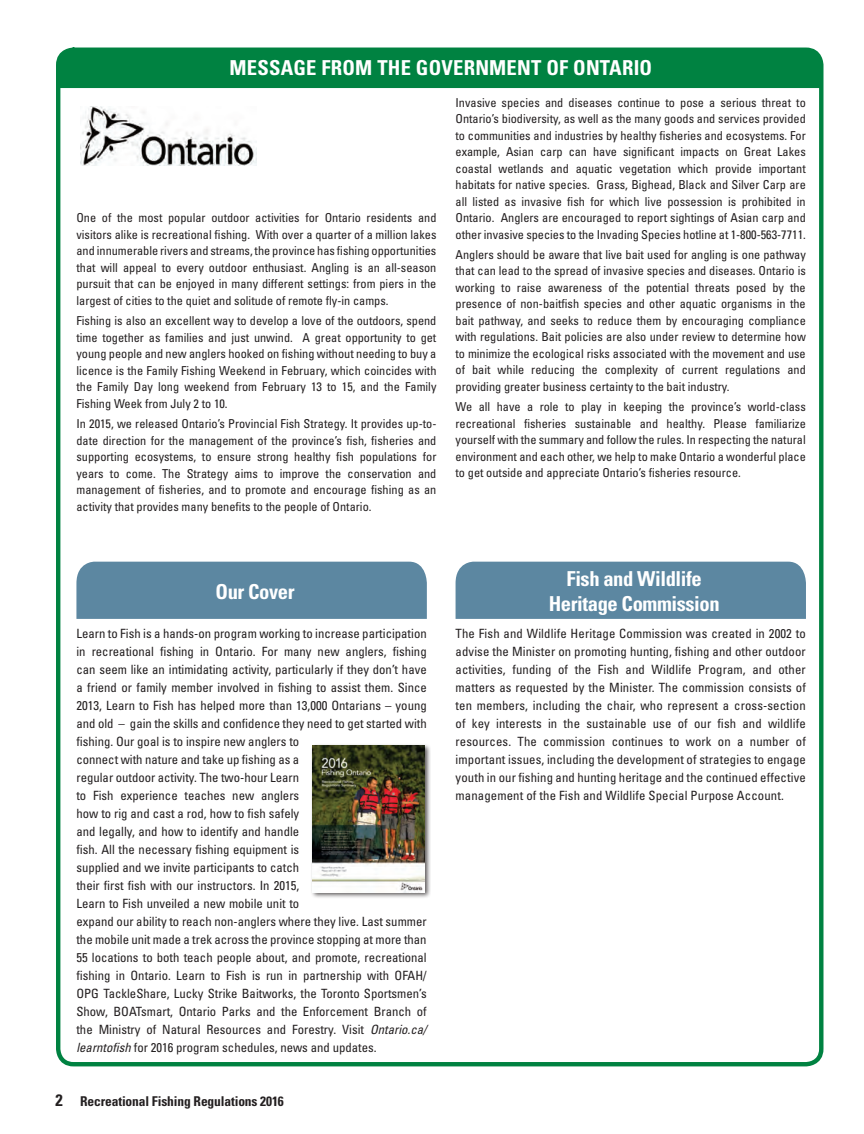
<style>
.page{position:relative;width:864px;height:1134px;background:#fff}
.page>*{position:absolute;margin:0;border:0;box-sizing:border-box;transform-origin:0 0}
.t1{font:700 condensed 20.55px/24.8px "Univers LT Std";letter-spacing:-.02em;color:#fff;text-align:center}
.t2{font:700 condensed 20.55px "Univers LT Std";letter-spacing:.01em;color:#fff}
.t3{font:700 condensed 13.5px "Univers LT Std";letter-spacing:-.01em;color:#231f20}
.t4{font:condensed 12.75px/18px "Univers LT Std";color:#231f20;text-align:justify}
.t5{font:condensed 12.3px/16.5px "Univers LT Std";color:#231f20;text-align:justify}
.s1{font-style:italic}
.s2{font-size:16.5px}
</style>
<div class="page">
<div style="left:59px;top:47px;width:760px;height:41px;background:#008241"></div>
<div style="left:456px;top:562px;width:350px;height:57px;background:#5c87a1"></div>
<div style="left:76px;top:562px;width:351px;height:57px;background:#5c87a1"></div>
<div style="left:56px;top:48px;width:768px;height:1018px;border:4px solid #008241;border-radius:15px"></div>
<div style="left:311px;top:743px;width:120px;height:156px;background:#231f20;opacity:.75"></div>
<img style="left:313px;top:746px;width:112px;height:146px">
<img style="left:80px;top:107px;width:177px;height:58px">
<p class="t2" style="left:230px;top:55px;width:424px">MESSAGE FROM THE GOVERNMENT OF ONTARIO</p>
<p class="t5" style="left:76px;top:210px;width:362px">One of the most popular outdoor activities for Ontario residents and visitors alike is recreational fishing. With over a quarter of a million lakes and innumerable rivers and streams, the province has fishing opportunities that will appeal to every outdoor enthusiast. Angling is an all-season pursuit that can be enjoyed in many different settings: from piers in the largest of cities to the quiet and solitude of remote fly-in camps.</p>
<p class="t5" style="left:76px;top:313px;width:362px">Fishing is also an excellent way to develop a love of the outdoors, spend time together as families and just unwind. A great opportunity to get young people and new anglers hooked on fishing without needing to buy a licence is the Family Fishing Weekend in February, which coincides with the Family Day long weekend from February 13 to 15, and the Family Fishing Week from July 2 to 10.</p>
<p class="t5" style="left:76px;top:415px;width:362px">In 2015, we released Ontario’s Provincial Fish Strategy. It provides up-to&shy;date direction for the management of the province’s fish, fisheries and supporting ecosystems, to ensure strong healthy fish populations for years to come. The Strategy aims to improve the conservation and management of fisheries, and to promote and encourage fishing as an activity that provides many benefits to the people of Ontario.</p>
<p class="t5" style="left:456px;top:94px;width:352px">Invasive species and diseases continue to pose a serious threat to Ontario’s biodiversity, as well as the many goods and services provided to communities and industries by healthy fisheries and ecosystems. For example, Asian carp can have significant impacts on Great Lakes coastal wetlands and aquatic vegetation which provide important habitats for native species. Grass, Bighead, Black and Silver Carp are all listed as invasive fish for which live possession is prohibited in Ontario. Anglers are encouraged to report sightings of Asian carp and other invasive species to the Invading Species hotline at 1-800-563-7711.</p>
<p class="t5" style="left:456px;top:246px;width:352px">Anglers should be aware that live bait used for angling is one pathway that can lead to the spread of invasive species and diseases. Ontario is working to raise awareness of the potential threats posed by the presence of non-baitfish species and other aquatic organisms in the bait pathway, and seeks to reduce them by encouraging compliance with regulations. Bait policies are also under review to determine how to minimize the ecological risks associated with the movement and use of bait while reducing the complexity of current regulations and providing greater business certainty to the bait industry.</p>
<p class="t5" style="left:456px;top:399px;width:352px">We all have a role to play in keeping the province’s world-class recreational fisheries sustainable and healthy. Please familiarize yourself with the summary and follow the rules. In respecting the natural environment and each other, we help to make Ontario a wonderful place to get outside and appreciate Ontario’s fisheries resource.</p>
<p class="t1" style="left:216px;top:579px;width:81px">Our Cover</p>
<p class="t4" style="left:76px;top:624px;width:352px;text-align:left">Learn to Fish is a hands-on program working to increase participation in recreational fishing in Ontario. For many new anglers, fishing can seem like an intimidating activity, particularly if they don’t have a friend or family member involved in fishing to assist them. Since 2013, Learn to Fish has helped more than 13,000 Ontarians – young and old – gain the skills and confidence they need to get started with fishing. Our goal is to inspire new anglers to<br>connect with nature and take up fishing as a<br>regular outdoor activity. The two-hour Learn<br>to Fish experience teaches new anglers<br>how to rig and cast a rod, how to fish safely<br>and legally, and how to identify and handle<br>fish. All the necessary fishing equipment is<br>supplied and we invite participants to catch<br>their first fish with our instructors. In 2015,<br>Learn to Fish unveiled a new mobile unit to<br>expand our ability to reach non-anglers where they live. Last summer the mobile unit made a trek across the province stopping at more than 55 locations to both teach people about, and promote, recreational fishing in Ontario. Learn to Fish is run in partnership with OFAH/ OPG TackleShare, Lucky Strike Baitworks, the Toronto Sportsmen’s Show, BOATsmart, Ontario Parks and the Enforcement Branch of the Ministry of Natural Resources and Forestry. Visit <span class="s1">Ontario.ca/ learntofish</span> for 2016 program schedules, news and updates.</p>
<p class="t3" style="left:56px;top:1093px;width:230px"><span class="s2">2</span> Recreational Fishing Regulations 2016</p>
<p class="t1" style="left:549px;top:566px;width:172px">Fish and Wildlife<br>Heritage Commission</p>
<p class="t4" style="left:456px;top:624px;width:352px">The Fish and Wildlife Heritage Commission was created in 2002 to advise the Minister on promoting hunting, fishing and other outdoor activities, funding of the Fish and Wildlife Program, and other matters as requested by the Minister. The commission consists of ten members, including the chair, who represent a cross-section of key interests in the sustainable use of our fish and wildlife resources. The commission continues to work on a number of important issues, including the development of strategies to engage youth in our fishing and hunting heritage and the continued effective management of the Fish and Wildlife Special Purpose Account.</p>
</div>
